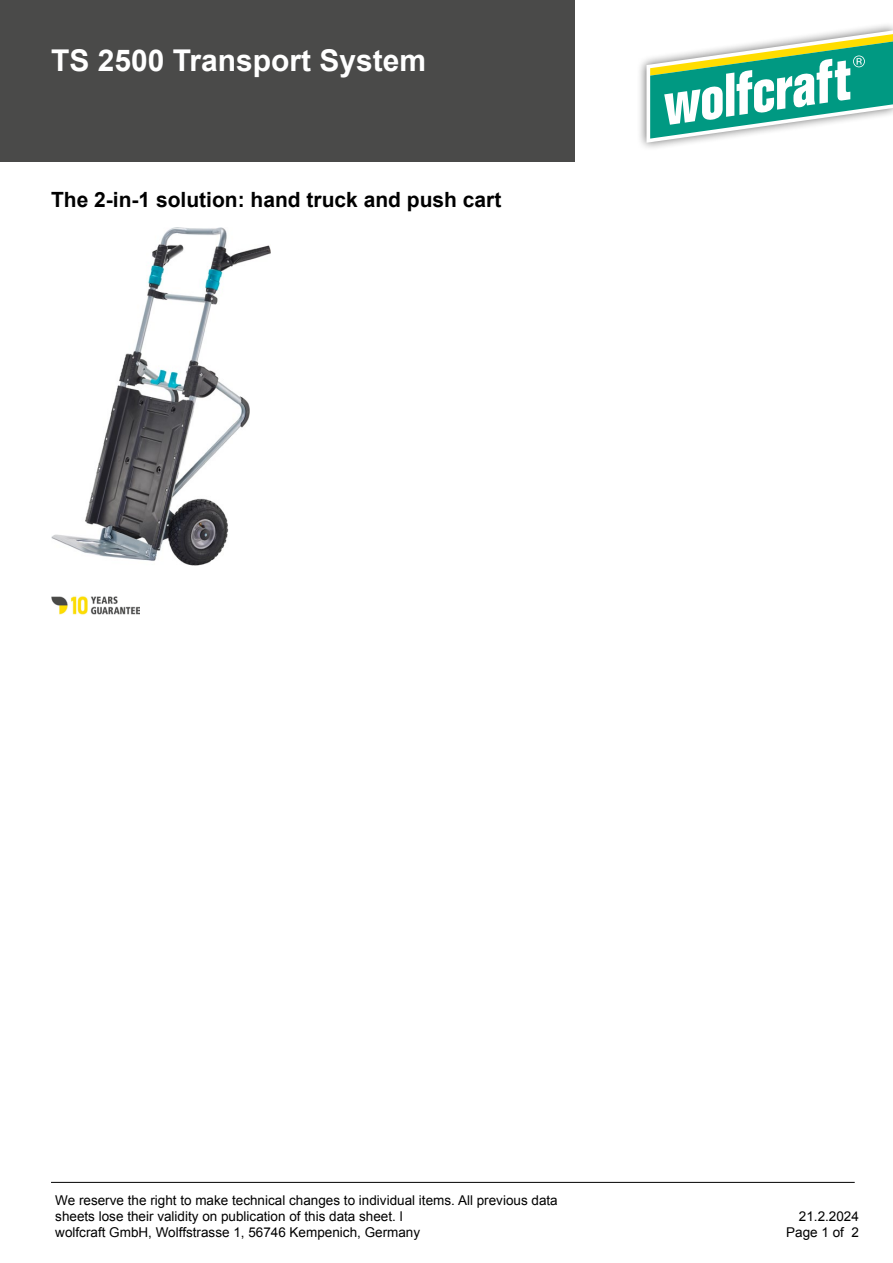
<style>
.page{position:relative;width:893px;height:1263px;background:#fff}
.page>*{position:absolute;margin:0;border:0;box-sizing:border-box;transform-origin:0 0}
.t1{font:700 30px "Arial";color:#fff}
.t2{font:700 21px "Arial";color:#000}
.t3{font:13.5px/16.2px "Arial";color:#000;text-align:right}
</style>
<div class="page">
<div style="left:0;top:0;width:574px;height:162px;background:#4a4a49"></div>
<hr style="left:51px;top:1182px;width:804px;height:1px;background:#000">
<div style="left:637px;top:22px;width:256px;height:130px;background:#000;opacity:.6"></div>
<svg style="left:646px;top:30px;width:247px;height:113px"></svg>
<img style="left:51px;top:228px;width:220px;height:338px">
<img style="left:51px;top:596px;width:88px;height:19px">
<h1 class="t1" style="left:51px;top:40px;width:377px">TS 2500 Transport System</h1>
<h2 class="t2" style="left:51px;top:185px;width:452px">The 2-in-1 solution: hand truck and push cart</h2>
<p class="t3" style="left:55px;top:1192px;width:504px;text-align:left">We reserve the right to make technical changes to individual items. All previous data sheets lose their validity on publication of this data sheet. l<br>wolfcraft GmbH, Wolffstrasse 1, 56746 Kempenich, Germany</p>
<p class="t3" style="left:786px;top:1208px;width:74px">21.2.2024<br>Page 1 of 2</p>
</div>
